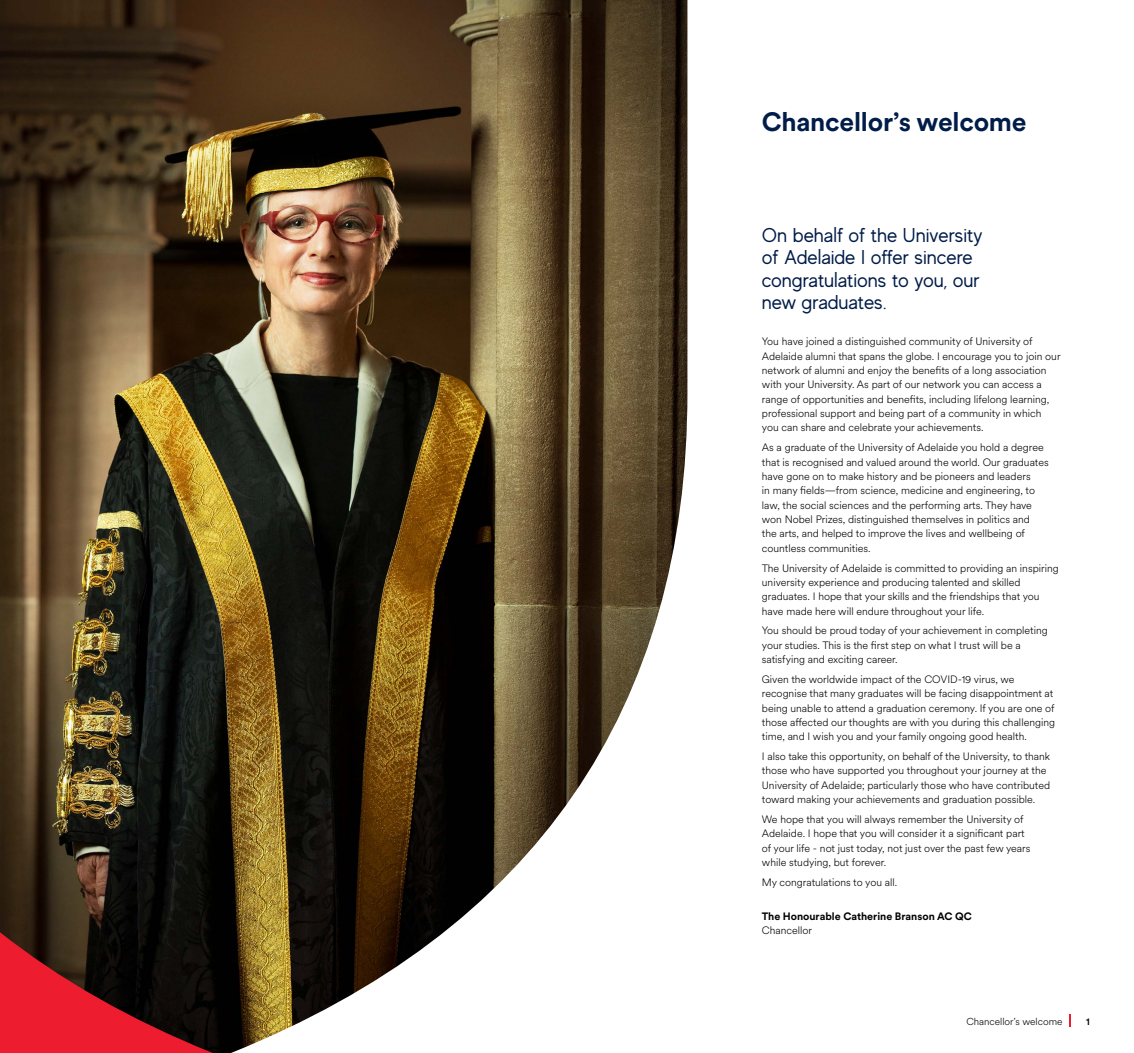
<style>
.page{position:relative;width:1134px;height:1053px;background:#fff}
.page>*{position:absolute;margin:0;border:0;box-sizing:border-box;transform-origin:0 0}
.t1{font:700 26.25px "Circular XX";letter-spacing:-.01em;color:#001c48}
.t2{font:20px/22.5px "MADE Evolve Sans";color:#001c48}
.t3{font:300 10.62px/14.4px "Circular XX";color:#000}
.t4{font:700 10.62px "Circular XX";color:#000}
.t5{font:300 10px "Circular XX";color:#000}
.t6{font:500 10px "Circular XX";color:#000}
</style>
<div class="page">
<img style="left:0;top:0;width:687px;height:1052px">
<svg style="left:1069px;top:1014px;width:2px;height:12px"></svg>
<h1 class="t1" style="left:762px;top:104px;width:266px">Chancellor’s welcome</h1>
<h2 class="t2" style="left:762px;top:223px;width:222px">On behalf of the University of Adelaide I offer sincere congratulations to you, our new graduates.</h2>
<p class="t3" style="left:762px;top:334px;width:300px">You have joined a distinguished community of University of Adelaide alumni that spans the globe. I encourage you to join our network of alumni and enjoy the benefits of a long association with your University. As part of our network you can access a range of opportunities and benefits, including lifelong learning, professional support and being part of a community in which you can share and celebrate your achievements.</p>
<p class="t3" style="left:762px;top:440px;width:288px">As a graduate of the University of Adelaide you hold a degree that is recognised and valued around the world. Our graduates have gone on to make history and be pioneers and leaders<br>in many fields—from science, medicine and engineering, to law, the social sciences and the performing arts. They have won Nobel Prizes, distinguished themselves in politics and<br>the arts, and helped to improve the lives and wellbeing of countless communities.</p>
<p class="t3" style="left:762px;top:560px;width:298px">The University of Adelaide is committed to providing an inspiring university experience and producing talented and skilled graduates. I hope that your skills and the friendships that you have made here will endure throughout your life.</p>
<p class="t3" style="left:762px;top:623px;width:287px">You should be proud today of your achievement in completing your studies. This is the first step on what I trust will be a satisfying and exciting career.</p>
<p class="t3" style="left:762px;top:671px;width:295px">Given the worldwide impact of the COVID-19 virus, we recognise that many graduates will be facing disappointment at being unable to attend a graduation ceremony. If you are one of those affected our thoughts are with you during this challenging time, and I wish you and your family ongoing good health.</p>
<p class="t3" style="left:762px;top:748px;width:290px">I also take this opportunity, on behalf of the University, to thank those who have supported you throughout your journey at the University of Adelaide; particularly those who have contributed toward making your achievements and graduation possible.</p>
<p class="t3" style="left:762px;top:811px;width:270px">We hope that you will always remember the University of Adelaide. I hope that you will consider it a significant part of your life - not just today, not just over the past few years while studying, but forever.</p>
<p class="t3" style="left:762px;top:874px;width:137px">My congratulations to you all.</p>
<p class="t4" style="left:762px;top:908px;width:211px">The Honourable Catherine Branson AC QC</p>
<p class="t3" style="left:762px;top:922px;width:52px">Chancellor</p>
<p class="t5" style="left:966px;top:1014px;width:98px">Chancellor’s welcome</p>
<p class="t6" style="left:1086px;top:1014px;width:5px">1</p>
</div>
